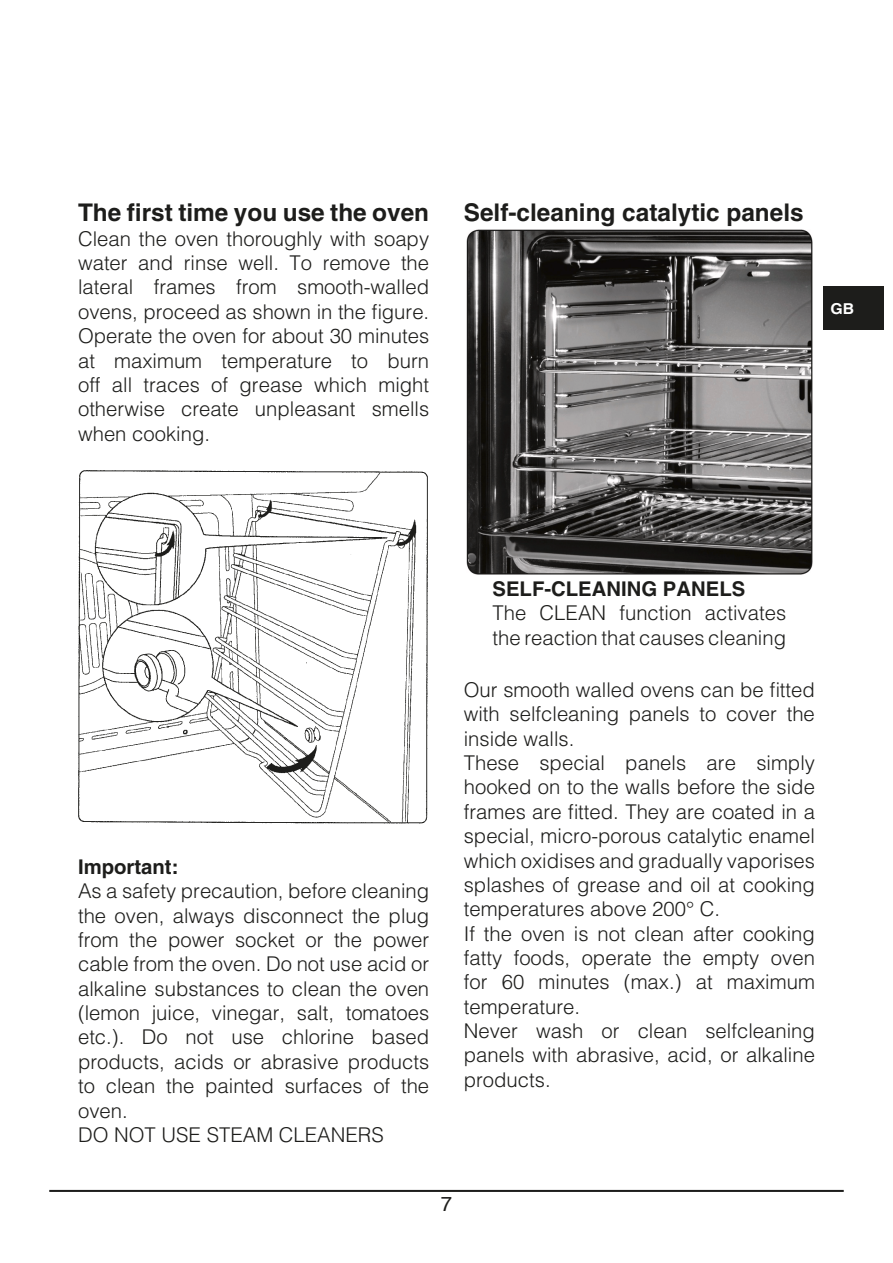
<style>
.page{position:relative;width:893px;height:1263px;background:#fff}
.page>*{position:absolute;margin:0;border:0;box-sizing:border-box;transform-origin:0 0}
.t1{font:700 24.3px "Helvetica";color:#1d1d1b}
.t2{font:300 20.25px/24.3px "Helvetica";color:#1d1d1b}
.t3{font:700 20.25px "Helvetica";color:#1d1d1b}
.t4{font:20.25px "Helvetica";color:#1d1d1b}
.t5{font:700 15px "Helvetica";color:#fff;scale:1.05 1}
</style>
<div class="page">
<hr style="left:49px;top:1190px;width:795px;height:2px;background:#1d1d1b">
<div style="left:824px;top:286px;width:60px;height:43px;background:#1d1d1b"></div>
<img style="left:78px;top:470px;width:350px;height:354px">
<img style="left:467px;top:229px;width:345px;height:346px">
<p class="t1" style="left:78px;top:198px;width:353px">The first time you use the oven</p>
<p class="t2" style="left:78px;top:226px;width:353px;text-align:justify">Clean the oven thoroughly with soapy water and rinse well. To remove the lateral frames from smooth-walled ovens, proceed as shown in the figure.<br>Operate the oven for about 30 minutes at maximum temperature to burn off all traces of grease which might otherwise create unpleasant smells when cooking.</p>
<p class="t1" style="left:464px;top:198px;width:341px">Self-cleaning catalytic panels</p>
<p class="t5" style="left:830px;top:299px;width:24px">GB</p>
<p class="t3" style="left:78px;top:854px;width:102px">Important:</p>
<p class="t2" style="left:78px;top:878px;width:353px">As a safety precaution, before cleaning the oven, always disconnect the plug from the power socket or the power cable from the oven. Do not use acid or alkaline substances to clean the oven (lemon juice, vinegar, salt, tomatoes etc.). Do not use chlorine based products, acids or abrasive products to clean the painted surfaces of the oven.<br>DO NOT USE STEAM CLEANERS</p>
<p class="t3" style="left:493px;top:576px;width:254px">SELF-CLEANING PANELS</p>
<p class="t2" style="left:493px;top:600px;width:295px">The CLEAN function activates the reaction that causes cleaning</p>
<p class="t2" style="left:464px;top:677px;width:353px">Our smooth walled ovens can be fitted with selfcleaning panels to cover the inside walls.<br>These special panels are simply hooked on to the walls before the side frames are fitted. They are coated in a special, micro-porous catalytic enamel which oxidises and gradually vaporises splashes of grease and oil at cooking temperatures above 200° C.<br>If the oven is not clean after cooking fatty foods, operate the empty oven for 60 minutes (max.) at maximum temperature.<br>Never wash or clean selfcleaning panels with abrasive, acid, or alkaline products.</p>
<p class="t4" style="left:441px;top:1187px;width:13px">7</p>
</div>
